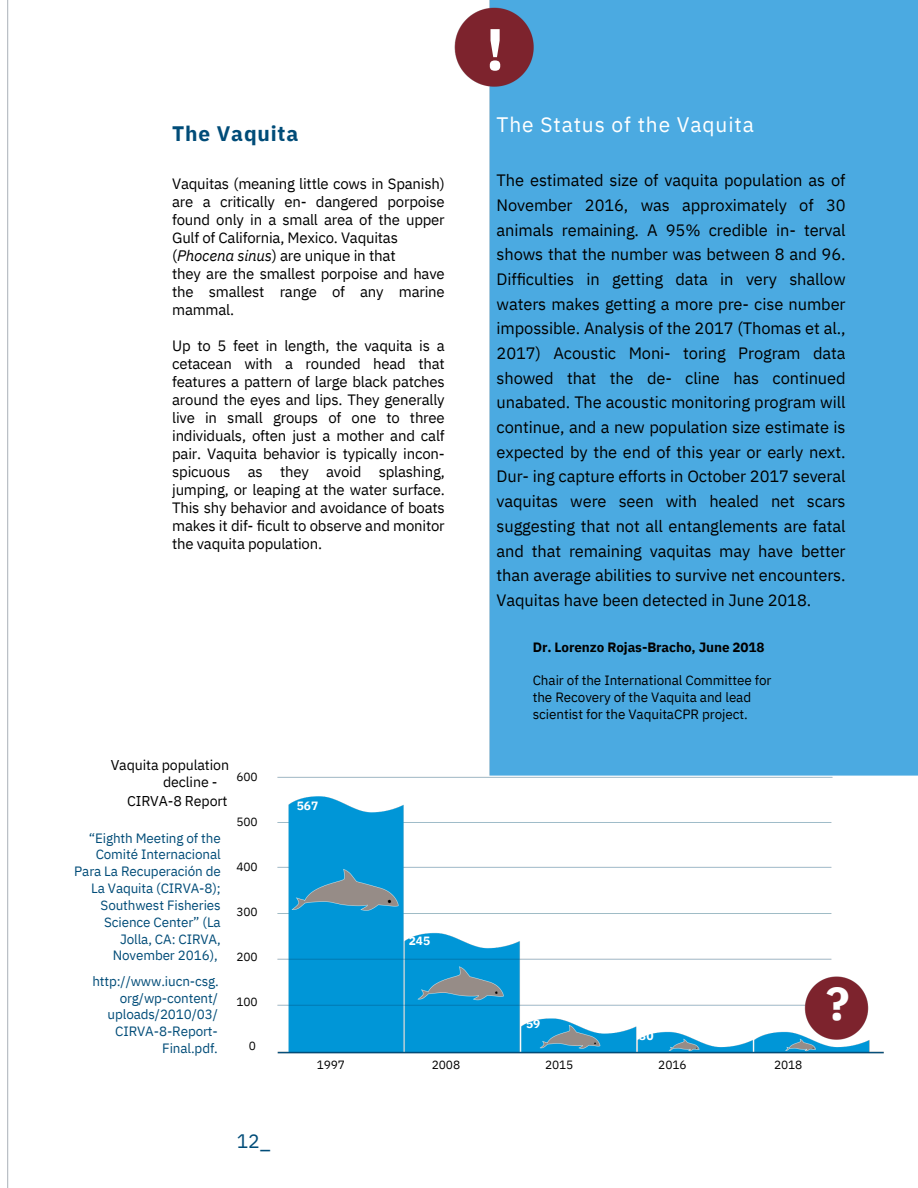
<style>
.page{position:relative;width:918px;height:1188px;background:#fff}
.page>*{position:absolute;margin:0;border:0;box-sizing:border-box;transform-origin:0 0}
.t1{font:700 58.65px "IBM Plex Sans";color:#fff}
.t2{font:700 46.95px "IBM Plex Sans";color:#fff}
.t3{font:21px "IBM Plex Sans";letter-spacing:.04em;color:#fff}
.t4{font:700 21px "IBM Plex Sans";letter-spacing:.04em;color:#004c78}
.t5{font:19.5px "IBM Plex Sans";color:#004c78}
.t6{font:16.5px/24.8px "IBM Plex Sans";letter-spacing:-.005em;color:#000;text-align:justify}
.t7{font:15.15px "IBM Plex Sans";letter-spacing:-.015em;color:#000}
.t8{font:15px/18px "IBM Plex Sans";letter-spacing:-.015em;color:#000;text-align:justify}
.t9{font:14.25px/16.8px "IBM Plex Sans";letter-spacing:-.01em;color:#000}
.t10{font:13.5px/16.8px "IBM Plex Sans";letter-spacing:-.01em;color:#004c78;text-align:right}
.t11{font:13.5px/16.8px "IBM Plex Sans";letter-spacing:-.005em;color:#000}
.t12{font:700 13.5px "IBM Plex Sans";letter-spacing:-.005em;color:#000}
.t13{font:12px "IBM Plex Sans";letter-spacing:-.01em;color:#000}
.t14{font:700 12px "IBM Plex Sans";letter-spacing:-.01em;color:#fff}
.s1{font-style:italic}
</style>
<div class="page">
<img style="left:7px;top:0;width:911px;height:1188px">
<h3 class="t4" style="left:172px;top:120px;width:128px">The Vaquita</h3>
<h3 class="t8" style="left:172px;top:174px;width:274px">Vaquitas (meaning little cows in Spanish) are a critically en- dangered porpoise found only in a small area of the upper Gulf of California, Mexico. Vaquitas</h3>
<h3 class="t7" style="left:172px;top:245px;width:225px">(<span class="s1">Phocena sinus</span>) are unique in that</h3>
<h3 class="t8" style="left:172px;top:264px;width:274px">they are the smallest porpoise and have the smallest range of any marine mammal.</h3>
<h2 class="t8" style="left:172px;top:336px;width:274px">Up to 5 feet in length, the vaquita is a cetacean with a rounded head that features a pattern of large black patches around the eyes and lips. They generally live in small groups of one to three individuals, often just a mother and calf pair. Vaquita behavior is typically incon&shy;spicuous as they avoid splashing, jumping, or leaping at the water surface.<br>This shy behavior and avoidance of boats makes it dif- ficult to observe and monitor</h2>
<h3 class="t8" style="left:172px;top:534px;width:151px">the vaquita population.</h3>
<p class="t1" style="left:486px;top:10px;width:20px">!</p>
<h4 class="t3" style="left:497px;top:111px;width:259px">The Status of the Vaquita</h4>
<h5 class="t6" style="left:497px;top:168px;width:351px">The estimated size of vaquita population as of November 2016, was approximately of 30 animals remaining. A 95% credible in- terval shows that the number was between 8 and 96.<br>Difficulties in getting data in very shallow waters makes getting a more pre- cise number impossible. Analysis of the 2017 (Thomas et al., 2017) Acoustic Moni- toring Program data showed that the de- cline has continued unabated. The acoustic monitoring program will continue, and a new population size estimate is expected by the end of this year or early next.<br>Dur- ing capture efforts in October 2017 several vaquitas were seen with healed net scars suggesting that not all entanglements are fatal and that remaining vaquitas may have better than average abilities to survive net encounters.<br>Vaquitas have been detected in June 2018.</h5>
<h5 class="t12" style="left:533px;top:638px;width:234px">Dr. Lorenzo Rojas-Bracho, June 2018</h5>
<h5 class="t11" style="left:533px;top:672px;width:240px">Chair of the International Committee for the Recovery of the Vaquita and lead scientist for the VaquitaCPR project.</h5>
<p class="t9" style="left:163px;top:756px;width:68px;text-indent:-52px">Vaquita population decline -</p>
<p class="t9" style="left:127px;top:792px;width:102px">CIRVA-8 Report</p>
<p class="t10" style="left:74px;top:829px;width:148px">“Eighth Meeting of the<br>Comité Internacional<br>Para La Recuperación de<br>La Vaquita (CIRVA-8);<br>Southwest Fisheries<br>Science Center” (La<br>Jolla, CA: CIRVA,<br>November 2016),</p>
<h2 class="t10" style="left:92px;top:972px;width:128px">http://www.iucn-csg. org/wp-content/ uploads/2010/03/<br>CIRVA-8-Report-<br>Final.pdf.</h2>
<h2 class="t2" style="left:826px;top:972px;width:25px">?</h2>
<h5 class="t13" style="left:236px;top:769px;width:23px">600</h5>
<p class="t13" style="left:236px;top:814px;width:23px">500</p>
<p class="t13" style="left:236px;top:859px;width:23px">400</p>
<p class="t13" style="left:236px;top:904px;width:23px">300</p>
<p class="t13" style="left:236px;top:948px;width:23px">200</p>
<p class="t13" style="left:236px;top:993px;width:23px">100</p>
<h5 class="t13" style="left:249px;top:1038px;width:9px">0</h5>
<p class="t14" style="left:297px;top:797px;width:23px">567</p>
<h6 class="t14" style="left:409px;top:933px;width:23px">245</h6>
<h6 class="t14" style="left:526px;top:1016px;width:16px">59</h6>
<p class="t14" style="left:639px;top:1028px;width:16px">30</p>
<h1 class="t5" style="left:237px;top:1128px;width:35px">12_</h1>
<p class="t13" style="left:317px;top:1056px;width:30px">1997</p>
<p class="t13" style="left:432px;top:1056px;width:30px">2008</p>
<p class="t13" style="left:545px;top:1056px;width:30px">2015</p>
<p class="t13" style="left:658px;top:1056px;width:30px">2016</p>
<p class="t13" style="left:774px;top:1056px;width:30px">2018</p>
</div>
